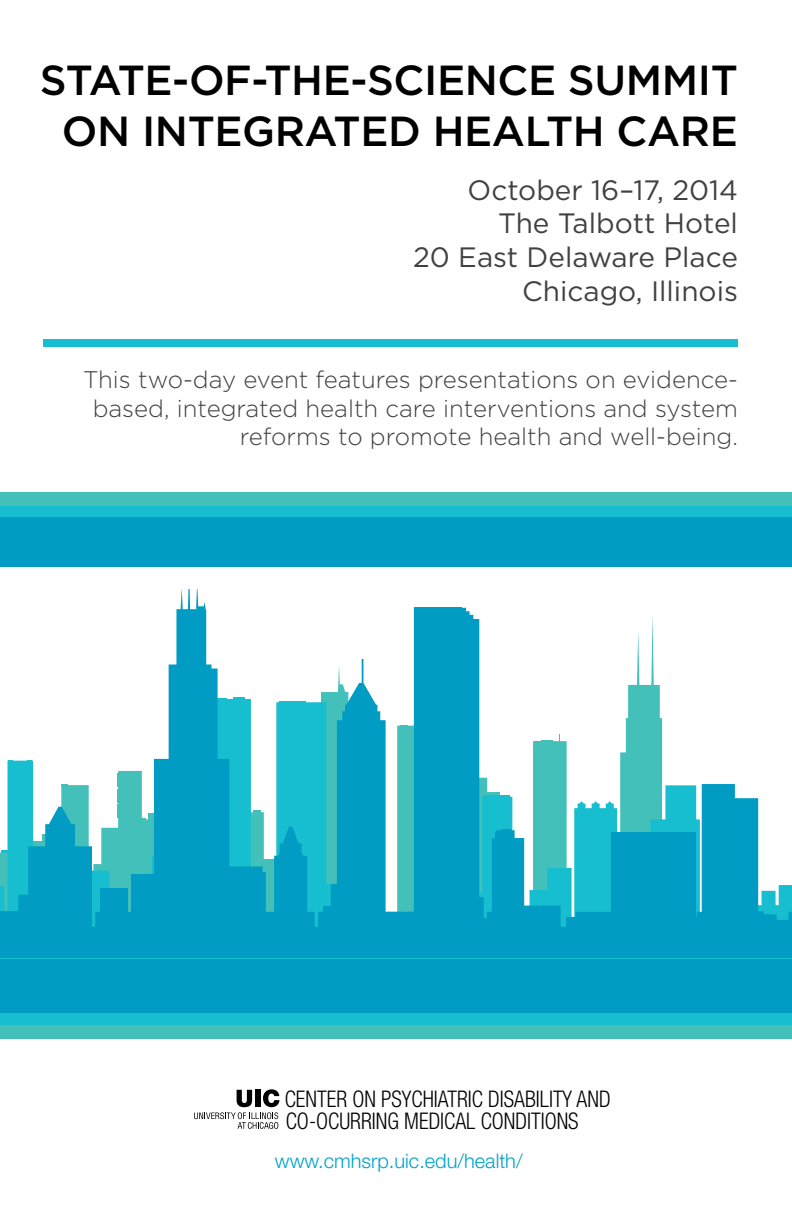
<style>
.page{position:relative;width:792px;height:1224px;background:#fff}
.page>*{position:absolute;margin:0;border:0;box-sizing:border-box;transform-origin:0 0}
.t1{font:500 42px/50.4px "Gotham";letter-spacing:-.01em;color:#000;text-align:center}
.t2{font:28px/33.6px "Gotham";color:#414042;text-align:right}
.t3{font:300 24px/28.8px "Gotham";color:#414042;text-align:right}
.t4{font:300 condensed 23px/22px "Helvetica Neue";color:#000;scale:.94 1}
.t5{font:300 20px "Helvetica Neue";color:#00a3c8}
</style>
<div class="page">
<svg style="left:7px;top:699px;width:695px;height:213px"></svg>
<svg style="left:0;top:807px;width:92px;height:105px;background:#26b2ca"></svg>
<div style="left:100px;top:888px;width:28px;height:39px;background:#009cc3"></div>
<svg style="left:274px;top:827px;width:33px;height:85px;background:#09a3c6"></svg>
<div style="left:323px;top:906px;width:20px;height:21px;background:#009cc3"></div>
<svg style="left:331px;top:608px;width:178px;height:304px;fill:#009cc3"></svg>
<div style="left:611px;top:832px;width:84px;height:95px;background:#009cc3"></div>
<svg style="left:702px;top:784px;width:90px;height:128px"></svg>
<svg style="left:131px;top:589px;width:135px;height:323px"></svg>
<div style="left:0;top:912px;width:792px;height:47px;background:#009cc3"></div>
<hr style="left:117px;top:773px;width:4px;height:14px;background:#43c0b9">
<hr style="left:117px;top:789px;width:4px;height:14px;background:#43c0b9">
<hr style="left:117px;top:804px;width:4px;height:14px;background:#43c0b9">
<hr style="left:414px;top:607px;width:48px;height:4px;background:#009cc3">
<div style="left:484px;top:795px;width:26px;height:5px;background:#16becf"></div>
<svg style="left:492px;top:830px;width:69px;height:97px;background:#2ab1c8"></svg>
<div style="left:0;top:959px;width:792px;height:80px;background:#43c0b9"></div>
<div style="left:0;top:959px;width:792px;height:66px;background:#16becf"></div>
<div style="left:0;top:959px;width:792px;height:53px;background:#009cc3"></div>
<div style="left:0;top:492px;width:792px;height:75px;background:#43c0b9"></div>
<div style="left:0;top:506px;width:792px;height:61px;background:#16becf"></div>
<div style="left:0;top:518px;width:792px;height:49px;background:#009cc3"></div>
<svg style="left:194px;top:1089px;width:85px;height:40px"></svg>
<div style="left:43px;top:339px;width:695px;height:8px;background:#16becf"></div>
<h1 class="t1" style="left:40px;top:55px;width:700px">STATE-OF-THE-SCIENCE SUMMIT<br>ON INTEGRATED HEALTH CARE</h1>
<p class="t2" style="left:413px;top:172px;width:326px">October 16–17, 2014<br>The Talbott Hotel<br>20 East Delaware Place<br>Chicago, Illinois</p>
<p class="t3" style="left:83px;top:364px;width:656px">This two-day event features presentations on evidence&shy;based, integrated health care interventions and system reforms to promote health and well-being.</p>
<p class="t4" style="left:285px;top:1088px;width:348px">CENTER ON PSYCHIATRIC DISABILITY AND<br>CO-OCURRING MEDICAL CONDITIONS</p>
<p class="t5" style="left:275px;top:1148px;width:249px">www.cmhsrp.uic.edu/health/</p>
</div>
